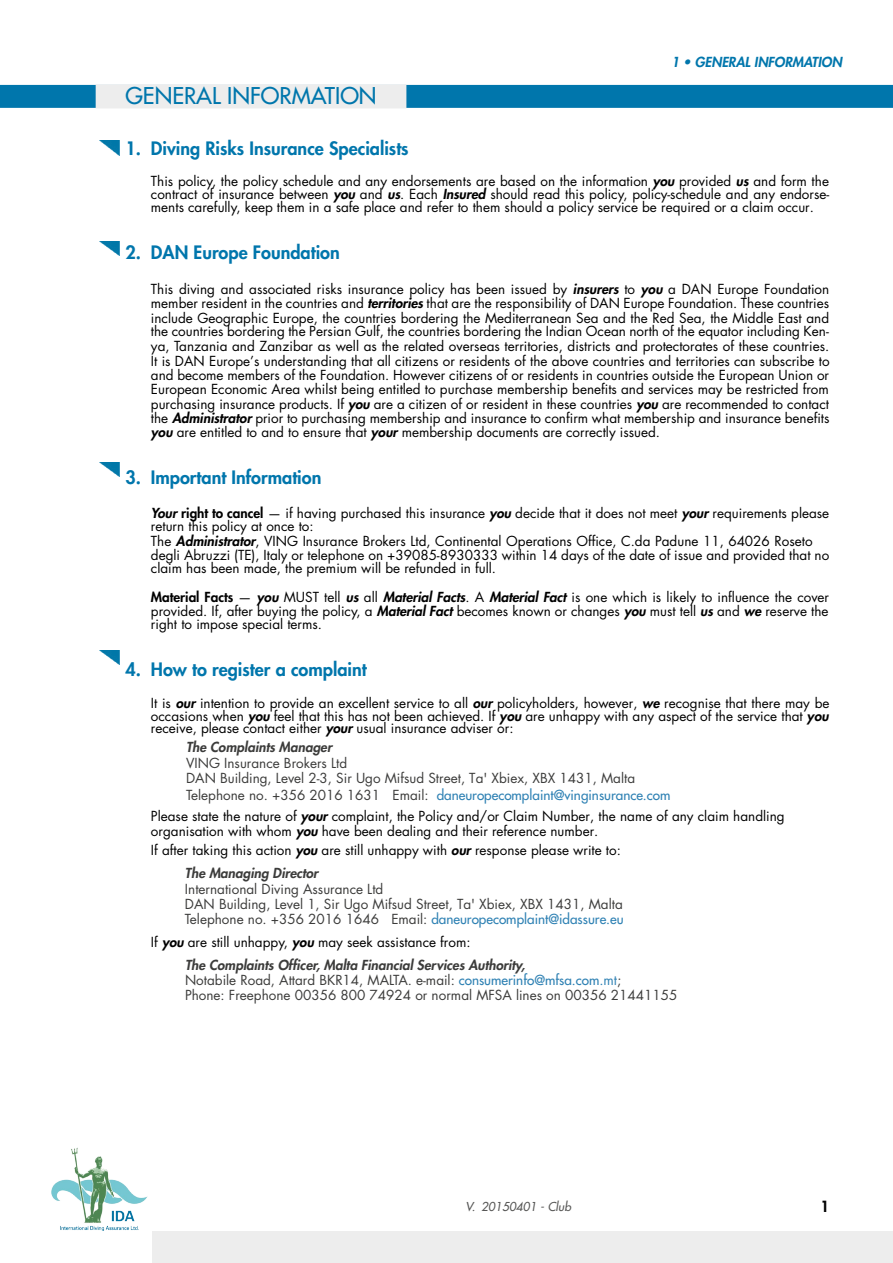
<style>
.page{position:relative;width:893px;height:1263px;background:#fff}
.page>*{position:absolute;margin:0;border:0;box-sizing:border-box;transform-origin:0 0}
.t1{font:500 22.5px "Futura Std";color:#0076ac}
.t2{font:800 18px "Futura Std";color:#0076ac}
.t3{font:800 15px "Futura Std";color:#000}
.t4{font:13.5px/14.2px "Futura Std";color:#000;text-align:justify}
.t5{font:13.5px/15.9px "Futura Std";color:#3c3c3b}
.t6{font:italic 800 13.5px/23.5px "Futura Std";color:#3c3c3b}
.t7{font:italic 800 13.5px "Futura Std";color:#0076ac}
.t8{font:italic 500 12px "Futura Std";color:#575756}
.s1{font-weight:800;font-style:italic}
.s2{font-weight:800}
.s3{font-weight:500;color:#3082b4}
.s4{font-weight:800;font-style:italic;color:#3c3c3b}
.s5{font-weight:400;font-style:normal;color:#000}
.s6{color:#000}
.s7{color:#3082b4}
</style>
<div class="page">
<div style="left:152px;top:1231px;width:741px;height:32px;background:#ededed"></div>
<img style="left:51px;top:1148px;width:97px;height:82px">
<div style="left:0;top:85px;width:893px;height:23px;background:#0076ac"></div>
<div style="left:96px;top:84px;width:310px;height:24px;background:#ededed"></div>
<img style="left:100px;top:141px;width:19px;height:14px">
<img style="left:100px;top:242px;width:19px;height:14px">
<img style="left:100px;top:462px;width:19px;height:14px">
<img style="left:100px;top:651px;width:19px;height:14px">
<p class="t7" style="left:671px;top:54px;width:172px">1 • GENERAL INFORMATION</p>
<h1 class="t1" style="left:125px;top:81px;width:253px">GENERAL INFORMATION</h1>
<h2 class="t2" style="left:125px;top:137px;width:285px">1. Diving Risks Insurance Specialists</h2>
<p class="t4" style="left:151px;top:175px;width:680px;line-height:12.6px">This policy, the policy schedule and any endorsements are based on the information <span class="s1">you</span> provided <span class="s1">us</span> and form the contract of insurance between <span class="s1">you</span> and <span class="s1">us</span>. Each <span class="s1">Insured</span> should read this policy, policy-schedule and any endorse&shy;ments carefully, keep them in a safe place and refer to them should a policy service be required or a claim occur.</p>
<h2 class="t2" style="left:125px;top:241px;width:216px">2. DAN Europe Foundation</h2>
<p class="t4" style="left:151px;top:282px;width:680px">This diving and associated risks insurance policy has been issued by <span class="s1">insurers</span> to <span class="s1">you</span> a DAN Europe Foundation member resident in the countries and <span class="s1">territories</span> that are the responsibility of DAN Europe Foundation. These countries include Geographic Europe, the countries bordering the Mediterranean Sea and the Red Sea, the Middle East and the countries bordering the Persian Gulf, the countries bordering the Indian Ocean north of the equator including Ken-</p>
<p class="t4" style="left:151px;top:339px;width:680px">ya, Tanzania and Zanzibar as well as the related overseas territories, districts and protectorates of these countries.<br>It is DAN Europe’s understanding that all citizens or residents of the above countries and territories can subscribe to and become members of the Foundation. However citizens of or residents in countries outside the European Union or European Economic Area whilst being entitled to purchase membership benefits and services may be restricted from purchasing insurance products. If <span class="s1">you</span> are a citizen of or resident in these countries <span class="s1">you</span> are recommended to contact the <span class="s1">Administrator</span> prior to purchasing membership and insurance to confirm what membership and insurance benefits <span class="s1">you</span> are entitled to and to ensure that <span class="s1">your</span> membership documents are correctly issued.</p>
<h2 class="t2" style="left:125px;top:466px;width:198px">3. Important Information</h2>
<p class="t4" style="left:151px;top:506px;width:680px;line-height:13.4px"><span class="s1">Your</span> <span class="s2">right to cancel</span> — if having purchased this insurance <span class="s1">you</span> decide that it does not meet <span class="s1">your</span> requirements please return this policy at once to:</p>
<p class="t4" style="left:151px;top:534px;width:680px;line-height:13.6px;text-align:left">The <span class="s1">Administrator</span>, VING Insurance Brokers Ltd, Continental Operations Office, C.da Padune 11, 64026 Roseto degli Abruzzi (TE), Italy or telephone on +39085-8930333 within 14 days of the date of issue and provided that no claim has been made, the premium will be refunded in full.</p>
<p class="t4" style="left:151px;top:590px;width:680px;line-height:13.6px"><span class="s2">Material Facts</span> — <span class="s1">you</span> MUST tell <span class="s1">us</span> all <span class="s1">Material Facts</span>. A <span class="s1">Material Fact</span> is one which is likely to influence the cover provided. If, after buying the policy, a <span class="s1">Material Fact</span> becomes known or changes <span class="s1">you</span> must tell <span class="s1">us</span> and <span class="s1">we</span> reserve the right to impose special terms.</p>
<h2 class="t2" style="left:125px;top:658px;width:243px">4. How to register a complaint</h2>
<p class="t4" style="left:151px;top:696px;width:680px;line-height:12.6px">It is <span class="s1">our</span> intention to provide an excellent service to all <span class="s1">our</span> policyholders, however, <span class="s1">we</span> recognise that there may be occasions when <span class="s1">you</span> feel that this has not been achieved. If <span class="s1">you</span> are unhappy with any aspect of the service that <span class="s1">you </span>receive, please contact either <span class="s1">your</span> usual insurance adviser or:</p>
<p class="t6" style="left:186px;top:736px;width:147px">The Complaints Manager</p>
<p class="t5" style="left:186px;top:755px;width:486px">VING Insurance Brokers Ltd<br>DAN Building, Level 2-3, Sir Ugo Mifsud Street, Ta' Xbiex, XBX 1431, Malta<br>Telephone no. +356 2016 1631 Email: <span class="s3">daneuropecomplaint@vinginsurance.com</span></p>
<p class="t4" style="left:151px;top:809px;width:635px">Please state the nature of <span class="s1">your</span> complaint, the Policy and/or Claim Number, the name of any claim handling organisation with whom <span class="s1">you</span> have been dealing and their reference number.</p>
<p class="t4" style="left:185px;top:838px;width:437px;line-height:23.5px;text-indent:-34px">If after taking this action <span class="s1">you</span> are still unhappy with <span class="s1">our</span> response please write to:<br><span class="s4">The Managing Director</span></p>
<p class="t5" style="left:185px;top:881px;width:440px;line-height:15.5px">International Diving Assurance Ltd<br>DAN Building, Level 1, Sir Ugo Mifsud Street, Ta' Xbiex, XBX 1431, Malta<br>Telephone no. +356 2016 1646 Email: <span class="s3">daneuropecomplaint@idassure.eu</span></p>
<p class="t6" style="left:185px;top:930px;width:342px;text-indent:-34px"><span class="s5">If</span> <span class="s6">you</span> <span class="s5">are still unhappy,</span> <span class="s6">you</span> <span class="s5">may seek assistance from:<br></span>The Complaints Officer, Malta Financial Services Authority,</p>
<p class="t5" style="left:185px;top:973px;width:494px;line-height:15px">Notabile Road, Attard BKR14, MALTA. e-mail: <span class="s3">consumerinfo@mfsa.com</span><span class="s7">.mt</span>;<br>Phone: Freephone 00356 800 74924 or normal MFSA lines on 00356 21441155</p>
<p class="t8" style="left:466px;top:1199px;width:107px">V. 20150401 - Club</p>
<p class="t3" style="left:820px;top:1196px;width:10px">1</p>
</div>
